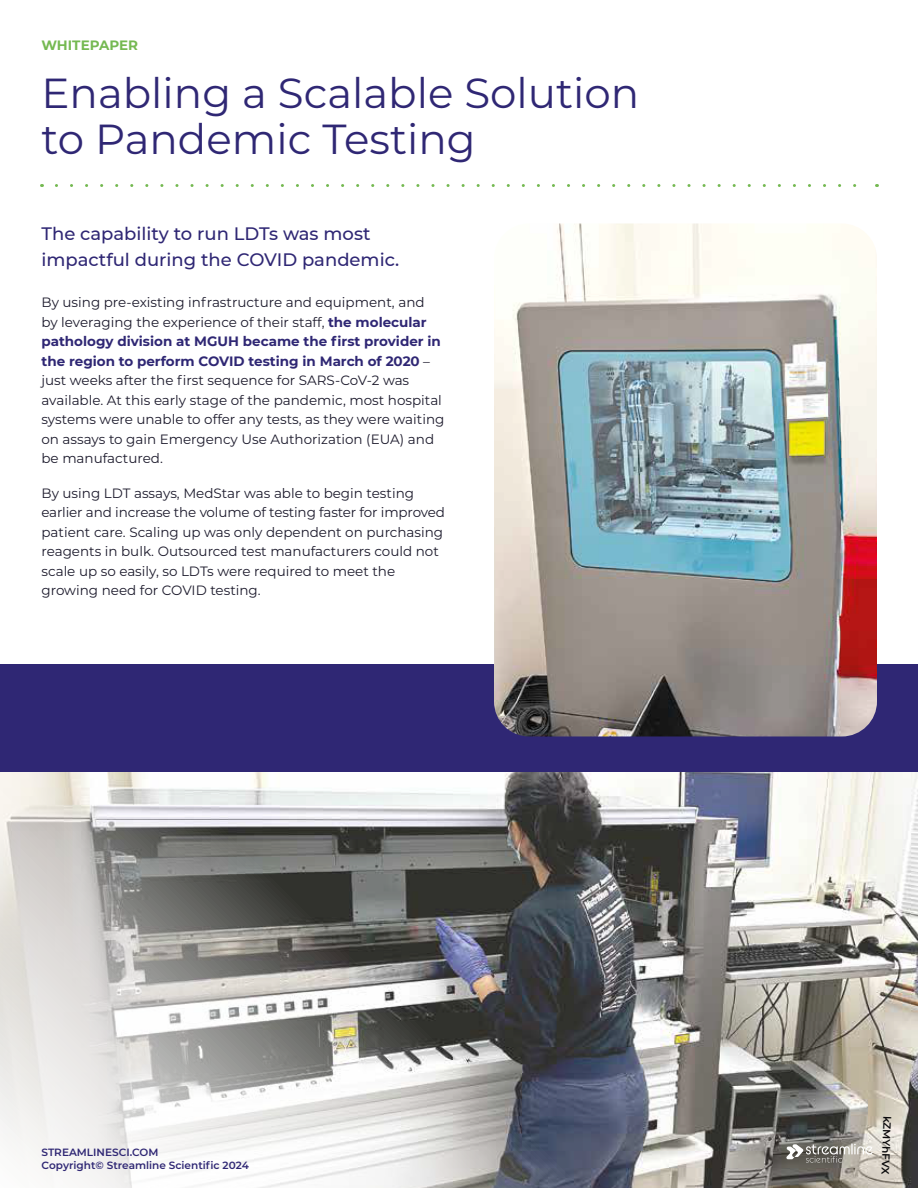
<style>
.page{position:relative;width:918px;height:1188px;background:#fff}
.page>*{position:absolute;margin:0;border:0;box-sizing:border-box;transform-origin:0 0}
.t1{font:42px/46.5px "Montserrat";color:#2f2774}
.t2{font:500 18px/25.5px "Montserrat";color:#2f2774}
.t3{font:13.5px/19.5px "Montserrat";color:#1c1a2c}
.t4{font:700 13.5px "Montserrat";color:#75b952}
.t5{font:600 10.5px/12.6px "Montserrat";color:#2f2774}
.t6{font:600 10.5px "Montserrat";color:#0a0a0c}
.s1{font-weight:700;color:#2f2774}
</style>
<div class="page">
<svg style="left:56px;top:184px;width:801px;height:3px"></svg>
<div style="left:0;top:664px;width:918px;height:524px;background:#2f2774"></div>
<img style="left:494px;top:223px;width:383px;height:513px">
<svg style="left:0;top:772px;width:918px;height:416px;background:#a2a2a1"></svg>
<svg style="left:786px;top:1143px;width:87px;height:20px;background:#9d9b94"></svg>
<p class="t4" style="left:41px;top:36px;width:98px">WHITEPAPER</p>
<h1 class="t1" style="left:41px;top:68px;width:599px">Enabling a Scalable Solution to Pandemic Testing</h1>
<h2 class="t2" style="left:41px;top:220px;width:359px">The capability to run LDTs was most impactful during the COVID pandemic.</h2>
<p class="t3" style="left:41px;top:292px;width:404px">By using pre-existing infrastructure and equipment, and<br>by leveraging the experience of their staff, <span class="s1">the molecular pathology division at MGUH became the first provider in the region to perform COVID testing in March of 2020</span> – just weeks after the first sequence for SARS-CoV-2 was available. At this early stage of the pandemic, most hospital systems were unable to offer any tests, as they were waiting on assays to gain Emergency Use Authorization (EUA) and be manufactured.</p>
<p class="t3" style="left:41px;top:483px;width:405px">By using LDT assays, MedStar was able to begin testing earlier and increase the volume of testing faster for improved patient care. Scaling up was only dependent on purchasing reagents in bulk. Outsourced test manufacturers could not scale up so easily, so LDTs were required to meet the growing need for COVID testing.</p>
<p class="t5" style="left:42px;top:1146px;width:209px">STREAMLINESCI.COM<br>Copyright© Streamline Scientific 2024</p>
<p class="t6" style="left:895px;top:1116px;width:60px;rotate:92deg">kZMYhFVX</p>
</div>
